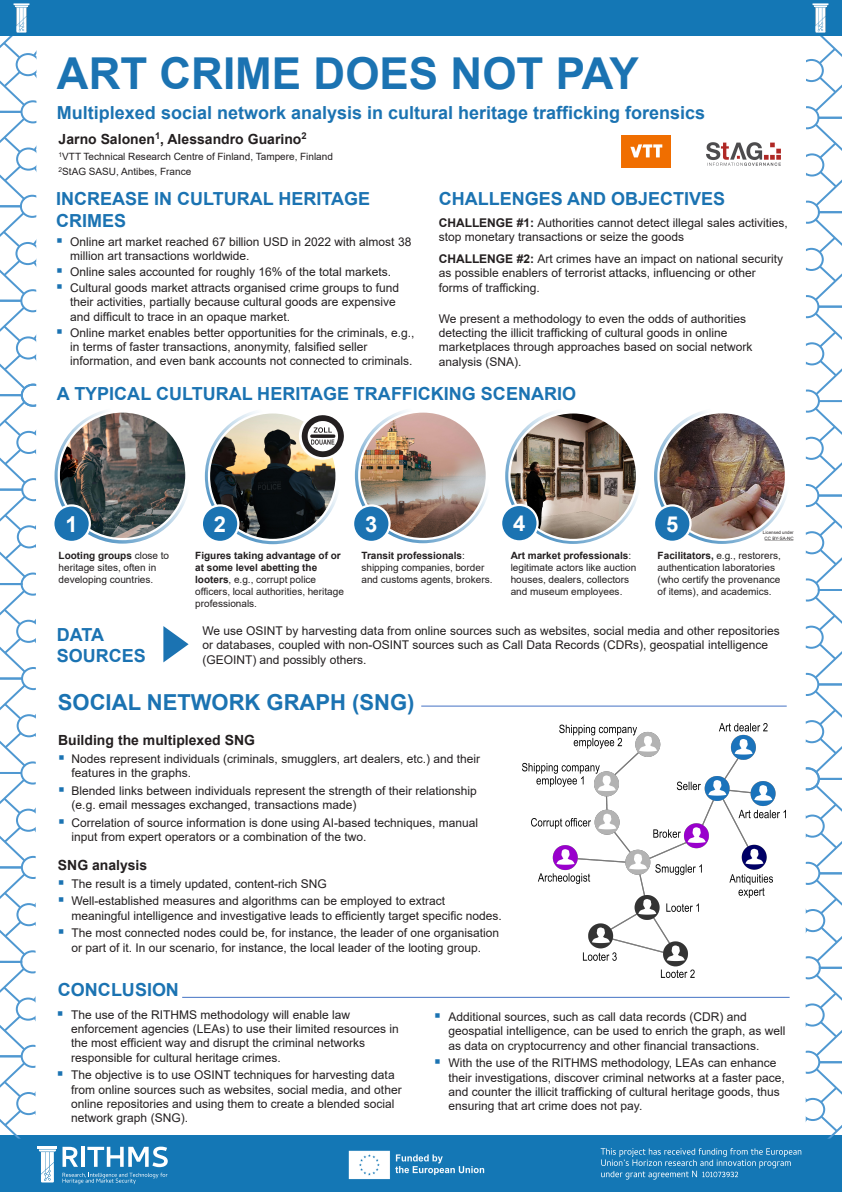
<style>
.page{position:relative;width:842px;height:1192px;background:#fff}
.page>*{position:absolute;margin:0;border:0;box-sizing:border-box;transform-origin:0 0}
.t1{font:700 44px "Arial";color:#1b73b2}
.t2{font:700 22px "Arial";color:#1b73b2}
.t3{font:700 22px "Arial";color:#fff}
.t4{font:700 18px/21.6px "Arial";color:#1b73b2}
.t5{font:700 14px "Arial";color:#231f20}
.t6{font:12px/14.4px "Arial";color:#231f20}
.t7{font:10px/12px "Arial";color:#231f20}
.t8{font:4.5px/5.4px "Arial";letter-spacing:.005em;color:#231f20;text-align:center}
.s1{color:#1b73b2}
.s2{font-weight:700}
</style>
<div class="page">
<div style="left:0;top:1135px;width:842px;height:57px;background:#1477b5"></div>
<svg style="left:601px;top:1148px;width:200px;height:32px"></svg>
<svg style="left:63px;top:1147px;width:15px;height:20px"></svg>
<hr style="left:81px;top:1147px;width:4px;height:20px;background:#fff">
<svg style="left:87px;top:1147px;width:81px;height:20px"></svg>
<svg style="left:63px;top:1173px;width:105px;height:11px"></svg>
<hr style="left:37px;top:1147px;width:20px;height:2px;background:#fff">
<svg style="left:39px;top:1149px;width:17px;height:33px"></svg>
<img style="left:348px;top:1150px;width:137px;height:30px">
<svg style="left:0;top:35px;width:37px;height:1104px"></svg>
<svg style="left:806px;top:35px;width:36px;height:1104px"></svg>
<div style="left:0;top:0;width:842px;height:35px;background:#1477b5"></div>
<img style="left:812px;top:4px;width:17px;height:28px">
<img style="left:13px;top:4px;width:17px;height:28px">
<svg style="left:654px;top:408px;width:136px;height:136px"></svg>
<svg style="left:505px;top:408px;width:136px;height:136px"></svg>
<svg style="left:355px;top:407px;width:136px;height:136px"></svg>
<svg style="left:205px;top:408px;width:136px;height:136px"></svg>
<img style="left:209px;top:412px;width:128px;height:128px;border-radius:64px">
<img style="left:359px;top:411px;width:128px;height:128px;border-radius:64px">
<img style="left:509px;top:412px;width:128px;height:128px;border-radius:64px">
<img style="left:658px;top:412px;width:128px;height:128px;border-radius:64px">
<div style="left:299px;top:413px;width:47px;height:47px;background:#fff;border-radius:50%"></div>
<svg style="left:302px;top:415px;width:42px;height:42px"></svg>
<div style="left:202px;top:505px;width:36px;height:37px;background:#1b73b2;border-radius:50%"></div>
<div style="left:201px;top:504px;width:38px;height:39px;border:2px solid #fff;border-radius:50%"></div>
<div style="left:353px;top:505px;width:37px;height:37px;background:#1b73b2;border-radius:50%"></div>
<div style="left:352px;top:504px;width:39px;height:39px;border:2px solid #fff;border-radius:50%"></div>
<div style="left:501px;top:505px;width:37px;height:36px;background:#1b73b2;border-radius:50%"></div>
<div style="left:500px;top:504px;width:39px;height:39px;border:2px solid #fff;border-radius:50%"></div>
<div style="left:654px;top:505px;width:36px;height:37px;background:#1b73b2;border-radius:50%"></div>
<div style="left:653px;top:504px;width:39px;height:39px;border:2px solid #fff;border-radius:50%"></div>
<hr style="left:182px;top:997px;width:608px;height:1px;background:#4472c4">
<img style="left:706px;top:142px;width:75px;height:24px">
<img style="left:622px;top:135px;width:48px;height:33px">
<svg style="left:55px;top:408px;width:136px;height:136px"></svg>
<img style="left:59px;top:411px;width:127px;height:128px;border-radius:64px">
<div style="left:53px;top:505px;width:37px;height:37px;background:#1b73b2;border-radius:50%"></div>
<div style="left:52px;top:504px;width:39px;height:39px;border:2px solid #fff;border-radius:50%"></div>
<svg style="left:163px;top:626px;width:26px;height:36px"></svg>
<svg style="left:765px;top:540px;width:28px;height:1px"></svg>
<hr style="left:421px;top:706px;width:366px;height:1px;background:#4472c4">
<img style="left:523px;top:724px;width:262px;height:253px">
<p class="t1" style="left:57px;top:43px;width:583px">ART CRIME DOES NOT PAY</p>
<p class="t4" style="left:57px;top:102px;width:650px">Multiplexed social network analysis in cultural heritage trafficking forensics</p>
<p class="t5" style="left:59px;top:129px;width:250px">Jarno Salonen<sup>1</sup>, Alessandro Guarino<sup>2</sup></p>
<p class="t7" style="left:59px;top:148px;width:276px;line-height:15px"><sup>1</sup>VTT Technical Research Centre of Finland, Tampere, Finland<br><sup>2</sup>StAG SASU, Antibes, France</p>
<p class="t4" style="left:56px;top:188px;width:315px">INCREASE IN CULTURAL HERITAGE<br>CRIMES</p>
<p class="t6" style="left:70px;top:234px;width:343px;text-indent:-14px"><span class="s1">▪</span> Online art market reached 67 billion USD in 2022 with almost 38 million art transactions worldwide.</p>
<p class="t6" style="left:56px;top:264px;width:337px"><span class="s1">▪</span> Online sales accounted for roughly 16% of the total markets.</p>
<p class="t6" style="left:70px;top:280px;width:330px;text-indent:-14px"><span class="s1">▪</span> Cultural goods market attracts organised crime groups to fund their activities, partially because cultural goods are expensive and difficult to trace in an opaque market.</p>
<p class="t6" style="left:70px;top:325px;width:346px;text-indent:-14px"><span class="s1">▪</span> Online market enables better opportunities for the criminals, e.g., in terms of faster transactions, anonymity, falsified seller information, and even bank accounts not connected to criminals.</p>
<p class="t4" style="left:57px;top:383px;width:520px">A TYPICAL CULTURAL HERITAGE TRAFFICKING SCENARIO</p>
<p class="t4" style="left:439px;top:188px;width:288px">CHALLENGES AND OBJECTIVES</p>
<p class="t6" style="left:439px;top:216px;width:350px"><span class="s2">CHALLENGE #1:</span> Authorities cannot detect illegal sales activities, stop monetary transactions or seize the goods</p>
<p class="t6" style="left:439px;top:251px;width:346px"><span class="s2">CHALLENGE #2:</span> Art crimes have an impact on national security as possible enablers of terrorist attacks, influencing or other forms of trafficking.</p>
<p class="t6" style="left:439px;top:311px;width:315px">We present a methodology to even the odds of authorities detecting the illicit trafficking of cultural goods in online marketplaces through approaches based on social network analysis (SNA).</p>
<p class="t3" style="left:65px;top:509px;width:14px">1</p>
<p class="t3" style="left:214px;top:509px;width:14px">2</p>
<p class="t3" style="left:365px;top:509px;width:14px">3</p>
<p class="t3" style="left:513px;top:508px;width:14px">4</p>
<p class="t3" style="left:666px;top:508px;width:14px">5</p>
<p class="t8" style="left:763px;top:530px;width:32px">Licensed under<br>CC BY-SA-NC</p>
<p class="t7" style="left:59px;top:549px;width:112px"><span class="s2">Looting groups</span> close to heritage sites, often in developing countries.</p>
<p class="t7" style="left:511px;top:549px;width:127px"><span class="s2">Art market professionals</span>: legitimate actors like auction houses, dealers, collectors and museum employees.</p>
<p class="t7" style="left:361px;top:549px;width:133px"><span class="s2">Transit professionals</span>: shipping companies, border and customs agents, brokers.</p>
<p class="t7" style="left:658px;top:550px;width:125px"><span class="s2">Facilitators,</span> e.g., restorers, authentication laboratories (who certify the provenance of items), and academics.</p>
<p class="t6" style="left:202px;top:623px;width:579px">We use OSINT by harvesting data from online sources such as websites, social media and other repositories or databases, coupled with non-OSINT sources such as Call Data Records (CDRs), geospatial intelligence (GEOINT) and possibly others.</p>
<p class="t7" style="left:195px;top:550px;width:150px"><span class="s2">Figures taking advantage of or at some level abetting the looters</span>, e.g., corrupt police officers, local authorities, heritage professionals.</p>
<p class="t4" style="left:57px;top:624px;width:91px">DATA<br>SOURCES</p>
<p class="t2" style="left:58px;top:687px;width:358px">SOCIAL NETWORK GRAPH (SNG)</p>
<p class="t5" style="left:58px;top:730px;width:198px">Building the multiplexed SNG</p>
<p class="t6" style="left:72px;top:752px;width:410px;text-indent:-13px"><span class="s1">▪</span> Nodes represent individuals (criminals, smugglers, art dealers, etc.) and their features in the graphs.</p>
<p class="t6" style="left:72px;top:783px;width:407px;text-indent:-13px"><span class="s1">▪</span> Blended links between individuals represent the strength of their relationship (e.g. email messages exchanged, transactions made)</p>
<p class="t6" style="left:72px;top:815px;width:408px;text-indent:-13px"><span class="s1">▪</span> Correlation of source information is done using AI-based techniques, manual input from expert operators or a combination of the two.</p>
<p class="t5" style="left:58px;top:855px;width:91px">SNG analysis</p>
<p class="t6" style="left:58px;top:877px;width:270px"><span class="s1">▪</span> The result is a timely updated, content-rich SNG</p>
<p class="t6" style="left:71px;top:894px;width:432px;text-indent:-14px"><span class="s1">▪</span> Well-established measures and algorithms can be employed to extract meaningful intelligence and investigative leads to efficiently target specific nodes.</p>
<p class="t6" style="left:58px;top:926px;width:443px;text-align:center"><span class="s1">▪</span> The most connected nodes could be, for instance, the leader of one organisation or part of it. In our scenario, for instance, the local leader of the looting group.</p>
<p class="t4" style="left:58px;top:979px;width:123px">CONCLUSION</p>
<p class="t6" style="left:71px;top:1007px;width:329px;text-indent:-14px"><span class="s1">▪</span> The use of the RITHMS methodology will enable law enforcement agencies (LEAs) to use their limited resources in the most efficient way and disrupt the criminal networks responsible for cultural heritage crimes.</p>
<p class="t6" style="left:71px;top:1068px;width:332px;text-indent:-14px"><span class="s1">▪</span> The objective is to use OSINT techniques for harvesting data from online sources such as websites, social media, and other online repositories and using them to create a blended social network graph (SNG).</p>
<p class="t6" style="left:448px;top:1009px;width:339px;text-indent:-14px"><span class="s1">▪</span> Additional sources, such as call data records (CDR) and geospatial intelligence, can be used to enrich the graph, as well as data on cryptocurrency and other financial transactions.</p>
<p class="t6" style="left:448px;top:1056px;width:338px;text-indent:-14px"><span class="s1">▪</span> With the use of the RITHMS methodology, LEAs can enhance their investigations, discover criminal networks at a faster pace, and counter the illicit trafficking of cultural heritage goods, thus ensuring that art crime does not pay.</p>
</div>
